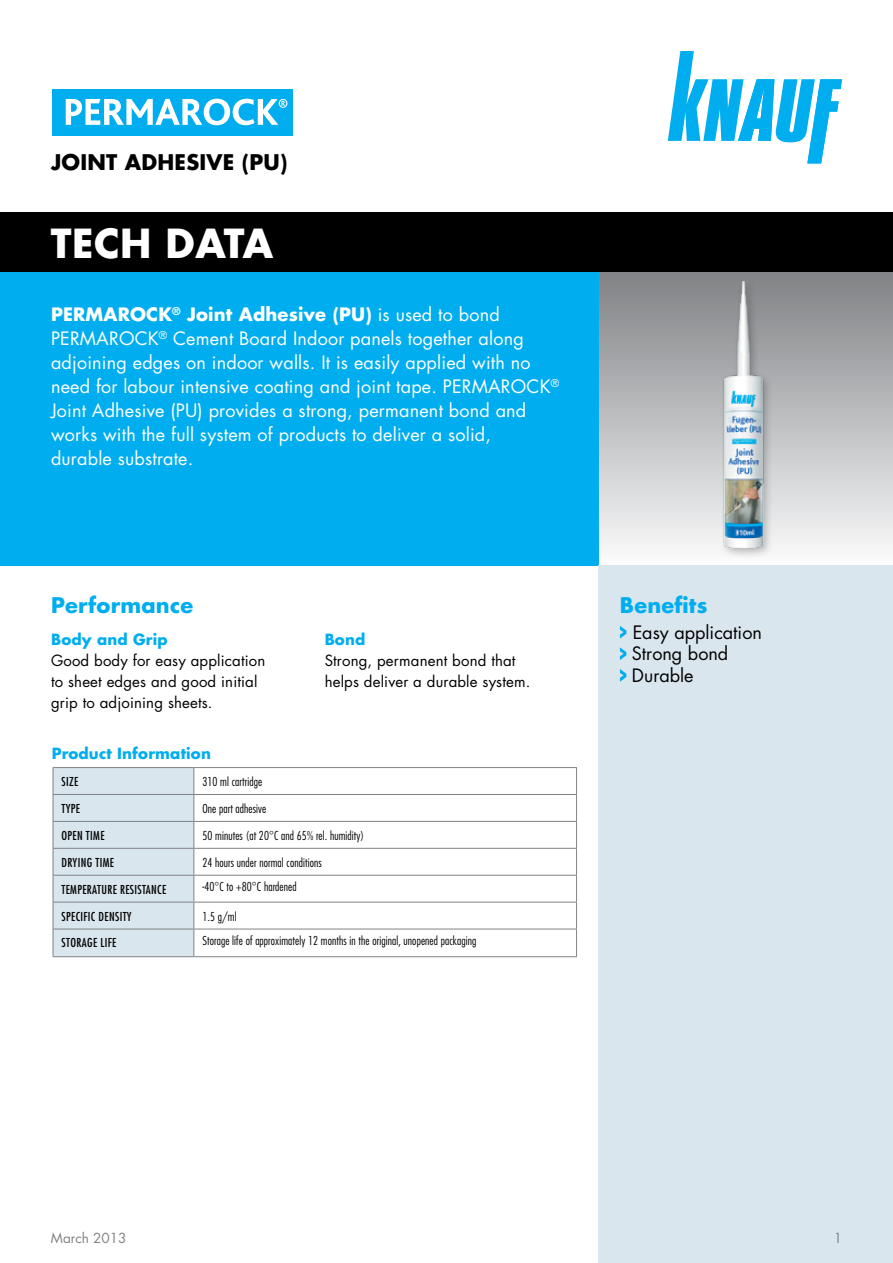
<style>
.page{position:relative;width:893px;height:1263px;background:#fff}
.page>*{position:absolute;margin:0;border:0;box-sizing:border-box;transform-origin:0 0}
.t1{font:700 39px "Futura Std";letter-spacing:.01em;color:#fff}
.t2{font:700 21px "Futura Std";letter-spacing:.01em;color:#00aeef}
.t3{font:700 21px "Futura Std";letter-spacing:.01em;color:#000}
.t4{font:18px/24px "Futura Std";letter-spacing:.01em;color:#fff}
.t5{font:18px/21.6px "Futura Std";color:#000}
.t6{font:15px/21px "Futura Std";letter-spacing:.01em;color:#000}
.t7{font:700 15px "Futura Std";letter-spacing:.01em;color:#00aeef}
.t8{font:13.5px "Futura Std";color:#808285}
.t9{font:300 condensed 12px "Futura Std";letter-spacing:.01em;color:#000}
.t10{font:condensed 12px "Futura Std";letter-spacing:.03em;color:#000}
.s1{font-weight:700}
</style>
<div class="page">
<div style="left:598px;top:272px;width:295px;height:294px;background:linear-gradient(to bottom,#7f8185,#fbfbfc)"></div>
<div style="left:0;top:272px;width:598px;height:294px;background:#00aeef"></div>
<div style="left:598px;top:566px;width:295px;height:697px;background:#d9e6ed"></div>
<div style="left:0;top:213px;width:893px;height:59px;background:#000"></div>
<svg style="left:668px;top:51px;width:174px;height:112px"></svg>
<div style="left:52px;top:89px;width:241px;height:47px;background:#00aeef"></div>
<svg style="left:66px;top:99px;width:221px;height:26px"></svg>
<svg style="left:620px;top:626px;width:6px;height:12px"></svg>
<svg style="left:620px;top:647px;width:6px;height:13px"></svg>
<svg style="left:620px;top:669px;width:6px;height:13px"></svg>
<img style="left:692px;top:277px;width:102px;height:285px">
<svg style="left:194px;top:795px;width:382px;height:161px"></svg>
<hr style="left:194px;top:794px;width:382px;height:1px;background:#808285">
<hr style="left:194px;top:821px;width:382px;height:1px;background:#808285">
<hr style="left:194px;top:875px;width:383px;height:1px;background:#808285">
<hr style="left:194px;top:902px;width:383px;height:1px;background:#808285">
<hr style="left:194px;top:929px;width:383px;height:1px;background:#808285">
<hr style="left:194px;top:956px;width:383px;height:1px;background:#808285">
<hr style="left:194px;top:767px;width:383px;height:1px;background:#808285">
<hr style="left:194px;top:848px;width:382px;height:1px;background:#808285">
<svg style="left:53px;top:767px;width:141px;height:190px;background:#d4e0e7"></svg>
<svg style="left:576px;top:768px;width:1px;height:188px"></svg>
<p class="t3" style="left:51px;top:149px;width:238px">JOINT ADHESIVE (PU)</p>
<h1 class="t1" style="left:51px;top:218px;width:224px">TECH DATA</h1>
<p class="t4" style="left:51px;top:303px;width:510px"><span class="s1">PERMAROCK</span><sup>®</sup> <span class="s1">Joint Adhesive (PU)</span> is used to bond PERMAROCK<sup>®</sup> Cement Board Indoor panels together along adjoining edges on indoor walls. It is easily applied with no need for labour intensive coating and joint tape. PERMAROCK<sup>® </sup>Joint Adhesive (PU) provides a strong, permanent bond and works with the full system of products to deliver a solid,<br>durable substrate.</p>
<p class="t2" style="left:51px;top:591px;width:144px">Performance</p>
<p class="t7" style="left:51px;top:630px;width:118px">Body and Grip</p>
<p class="t6" style="left:51px;top:650px;width:216px">Good body for easy application to sheet edges and good initial grip to adjoining sheets.</p>
<p class="t7" style="left:325px;top:629px;width:42px">Bond</p>
<p class="t6" style="left:325px;top:650px;width:207px">Strong, permanent bond that helps deliver a durable system.</p>
<p class="t7" style="left:52px;top:743px;width:161px">Product Information</p>
<p class="t10" style="left:62px;top:774px;width:18px">SIZE</p>
<p class="t9" style="left:202px;top:774px;width:61px">310 ml cartridge</p>
<p class="t10" style="left:62px;top:801px;width:20px">TYPE</p>
<p class="t9" style="left:202px;top:801px;width:65px">One part adhesive</p>
<p class="t10" style="left:62px;top:828px;width:44px">OPEN TIME</p>
<p class="t9" style="left:202px;top:828px;width:163px">50 minutes (at 20°C and 65% rel. humidity)</p>
<p class="t10" style="left:62px;top:855px;width:54px">DRYING TIME</p>
<p class="t9" style="left:202px;top:855px;width:121px">24 hours under normal conditions</p>
<p class="t10" style="left:62px;top:882px;width:106px">TEMPERATURE RESISTANCE</p>
<p class="t9" style="left:202px;top:880px;width:96px">-40°C to +80°C hardened</p>
<p class="t10" style="left:62px;top:909px;width:72px">SPECIFIC DENSITY</p>
<p class="t9" style="left:202px;top:909px;width:36px">1.5 g/ml</p>
<p class="t10" style="left:62px;top:936px;width:56px">STORAGE LIFE</p>
<p class="t9" style="left:202px;top:934px;width:276px">Storage life of approximately 12 months in the original, unopened packaging</p>
<p class="t2" style="left:620px;top:591px;width:89px">Benefits</p>
<p class="t5" style="left:632px;top:621px;width:132px">Easy application<br>Strong bond<br>Durable</p>
<p class="t8" style="left:51px;top:1229px;width:77px">March 2013</p>
<p class="t8" style="left:834px;top:1229px;width:10px">1</p>
</div>
